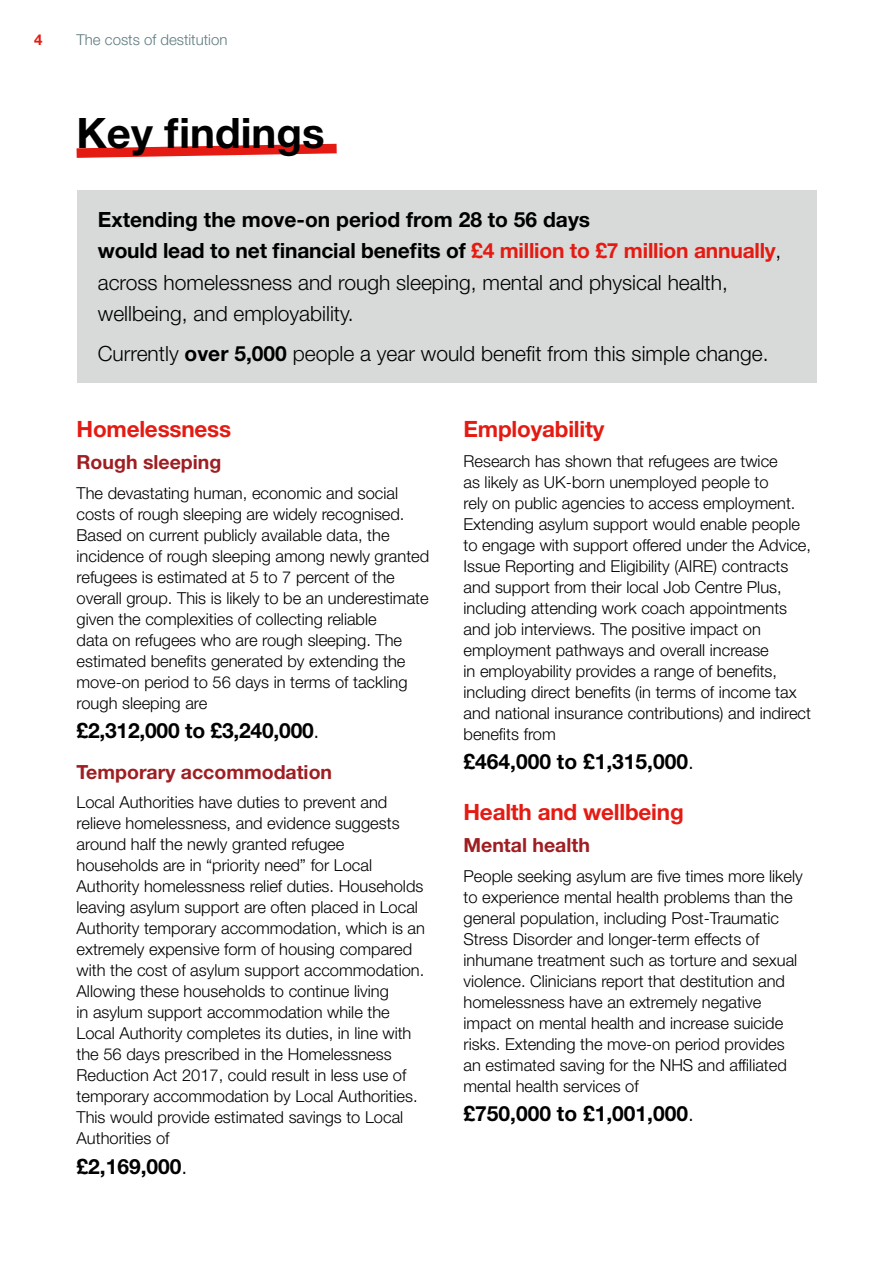
<style>
.page{position:relative;width:893px;height:1263px;background:#fff}
.page>*{position:absolute;margin:0;border:0;box-sizing:border-box;transform-origin:0 0}
.Chapter_title{font:700 42px "Helvetica Neue LT Std";color:#000}
.Heading_2{font:700 22.5px "Helvetica Neue LT Std";letter-spacing:-.01em;color:#e41b13}
.red_quote_large{font:300 21px/31.5px "Helvetica Neue LT Std";color:#000}
.BODY_COPY{font:700 21px "Helvetica Neue";color:#000}
.Heading_3{font:700 19.5px "Helvetica Neue LT Std";color:#9e1e22}
.BODY_COPY-2{font:300 16.5px/21px "Helvetica Neue LT Std";color:#000}
.t1{font:300 15px "Helvetica Neue LT Std";color:#5f7b81}
.t2{font:700 15px "Helvetica Neue LT Std";color:#e41b13}
.s1{font-family:"Helvetica Neue"}
.s2{font-weight:700}
.s3{font-weight:700;color:#e41b13}
.s4{font-family:"Helvetica Neue LT Std";font-weight:300}
</style>
<div class="page">
<svg style="left:77px;top:144px;width:260px;height:14px"></svg>
<div style="left:77px;top:190px;width:739px;height:192px;background:#d8dad9"></div>
<p class="t2" style="left:34px;top:30px;width:10px">4</p>
<p class="t1" style="left:77px;top:30px;width:152px">The costs of destitution</p>
<p class="Chapter_title" style="left:77px;top:107px;width:250px"><span class="s1">Key</span> findings</p>
<p class="red_quote_large" style="left:98px;top:203px;width:685px"><span class="s2">Extending the move-on period from 28 to 56 days<br>would lead to net financial benefits of</span> <span class="s3">£4 million to £7 million annually</span>, across homelessness and rough sleeping, mental and physical health, wellbeing, and employability.</p>
<p class="red_quote_large" style="left:98px;top:338px;width:672px">Currently <span class="s2">over 5,000</span> people a year would benefit from this simple change.</p>
<p class="Heading_2" style="left:77px;top:415px;width:156px">Homelessness</p>
<p class="Heading_3" style="left:77px;top:450px;width:146px">Rough sleeping</p>
<p class="BODY_COPY-2" style="left:77px;top:482px;width:354px">The devastating human, economic and social costs of rough sleeping are widely recognised.<br>Based on current publicly available data, the incidence of rough sleeping among newly granted refugees is estimated at 5 to 7 percent of the overall group. This is likely to be an underestimate given the complexities of collecting reliable<br>data on refugees who are rough sleeping. The estimated benefits generated by extending the move-on period to 56 days in terms of tackling rough sleeping are</p>
<p class="BODY_COPY" style="left:77px;top:718px;width:244px">£2,312,000 to £3,240,000<span class="s4">.</span></p>
<p class="Heading_3" style="left:77px;top:760px;width:257px">Temporary accommodation</p>
<p class="BODY_COPY-2" style="left:77px;top:791px;width:350px">Local Authorities have duties to prevent and relieve homelessness, and evidence suggests around half the newly granted refugee households are in “priority need” for Local Authority homelessness relief duties. Households leaving asylum support are often placed in Local Authority temporary accommodation, which is an extremely expensive form of housing compared with the cost of asylum support accommodation.<br>Allowing these households to continue living<br>in asylum support accommodation while the Local Authority completes its duties, in line with the 56 days prescribed in the Homelessness Reduction Act 2017, could result in less use of temporary accommodation by Local Authorities.<br>This would provide estimated savings to Local Authorities of</p>
<p class="BODY_COPY" style="left:77px;top:1153px;width:112px">£2,169,000<span class="s4">.</span></p>
<p class="Heading_2" style="left:463px;top:415px;width:142px">Employability</p>
<p class="BODY_COPY-2" style="left:463px;top:450px;width:349px">Research has shown that refugees are twice<br>as likely as UK-born unemployed people to<br>rely on public agencies to access employment.<br>Extending asylum support would enable people to engage with support offered under the Advice, Issue Reporting and Eligibility (AIRE) contracts and support from their local Job Centre Plus, including attending work coach appointments and job interviews. The positive impact on employment pathways and overall increase<br>in employability provides a range of benefits, including direct benefits (in terms of income tax and national insurance contributions) and indirect benefits from</p>
<p class="BODY_COPY" style="left:463px;top:749px;width:232px">£464,000 to £1,315,000<span class="s4">.</span></p>
<p class="Heading_2" style="left:463px;top:798px;width:222px">Health and wellbeing</p>
<p class="Heading_3" style="left:463px;top:833px;width:128px">Mental health</p>
<p class="BODY_COPY-2" style="left:463px;top:865px;width:341px">People seeking asylum are five times more likely to experience mental health problems than the general population, including Post-Traumatic Stress Disorder and longer-term effects of inhumane treatment such as torture and sexual violence. Clinicians report that destitution and homelessness have an extremely negative impact on mental health and increase suicide risks. Extending the move-on period provides an estimated saving for the NHS and affiliated mental health services of</p>
<p class="BODY_COPY" style="left:463px;top:1101px;width:232px">£750,000 to £1,001,000<span class="s4">.</span></p>
</div>
